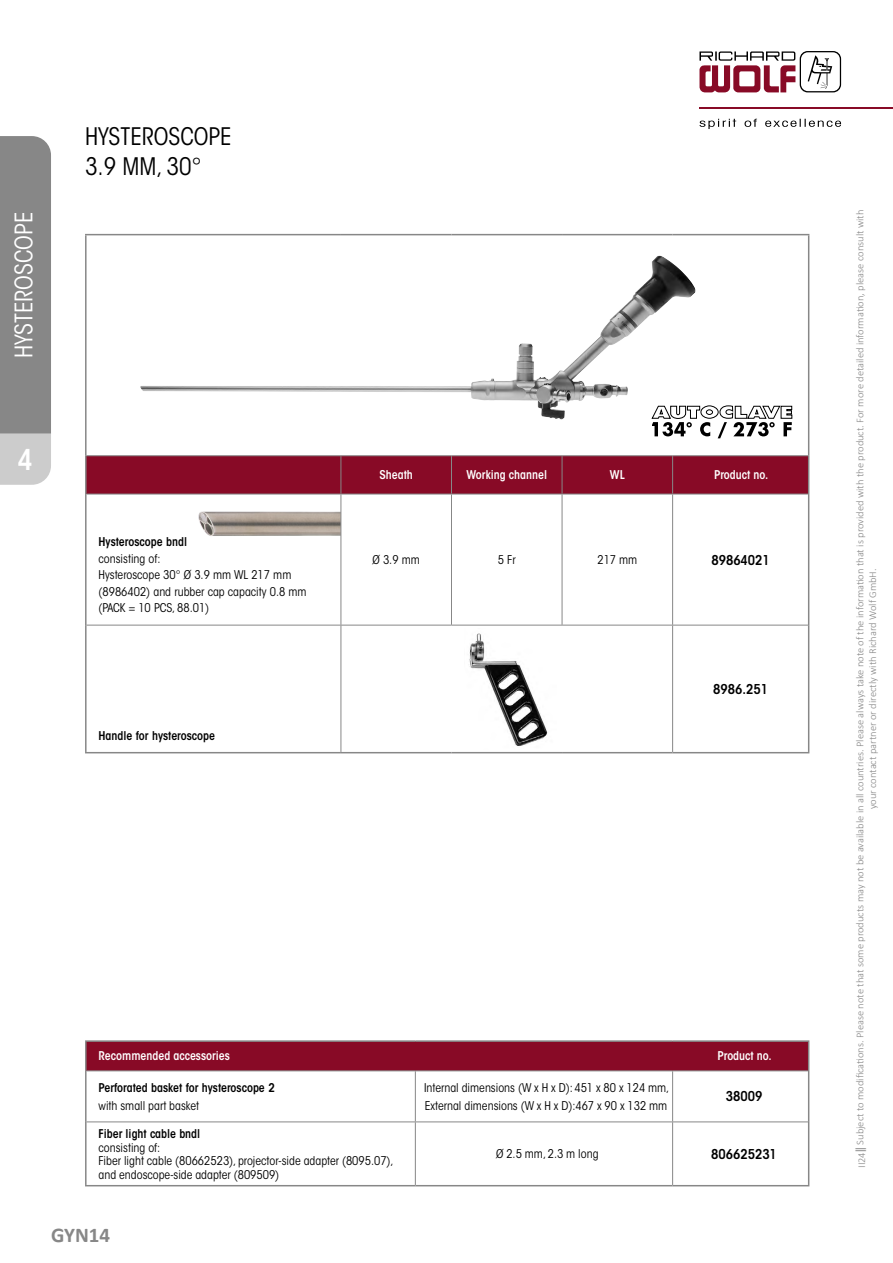
<style>
.page{position:relative;width:893px;height:1263px;background:#fff}
.page>*{position:absolute;margin:0;border:0;box-sizing:border-box;transform-origin:0 0}
.t1{font:600 condensed 28.5px "ITC Avant Garde Std";color:#fff}
.t2{font:condensed 24px/30px "ITC Avant Garde Std";color:#000}
.t3{font:condensed 24px "ITC Avant Garde Std";color:#fff}
.t4{font:700 21px "Calibri";color:#878787}
.t5{font:600 condensed 13.5px "ITC Avant Garde Std";color:#000}
.t6{font:condensed 12px/16.5px "ITC Avant Garde Std";color:#000}
.t7{font:600 condensed 12px "ITC Avant Garde Std";color:#000}
.t8{font:600 condensed 12px "ITC Avant Garde Std";color:#fff}
.t9{font:300 10.5px/12.6px "Calibri";color:#878787;text-align:center}
.s1{font-family:"Adobe Garamond Pro";font-weight:700}
</style>
<div class="page">
<svg style="left:699px;top:119px;width:142px;height:10px"></svg>
<svg style="left:699px;top:51px;width:142px;height:41px"></svg>
<hr style="left:699px;top:107px;width:194px;height:2px;background:#880a26">
<svg style="left:0;top:136px;width:51px;height:349px;background:#929292"></svg>
<img style="left:198px;top:511px;width:143px;height:27px">
<div style="left:87px;top:456px;width:721px;height:38px;background:#880a26"></div>
<hr style="left:808px;top:235px;width:1px;height:221px;background:#878787">
<hr style="left:87px;top:455px;width:254px;height:1px;background:#878787">
<hr style="left:341px;top:455px;width:110px;height:1px;background:#878787">
<hr style="left:341px;top:456px;width:1px;height:38px;background:#878787">
<hr style="left:451px;top:455px;width:111px;height:1px;background:#878787">
<hr style="left:451px;top:456px;width:1px;height:38px;background:#878787">
<hr style="left:562px;top:455px;width:111px;height:1px;background:#878787">
<hr style="left:562px;top:456px;width:1px;height:38px;background:#878787">
<hr style="left:673px;top:455px;width:135px;height:1px;background:#878787">
<hr style="left:672px;top:456px;width:1px;height:38px;background:#878787">
<hr style="left:87px;top:494px;width:254px;height:1px;background:#878787">
<hr style="left:87px;top:625px;width:254px;height:1px;background:#878787">
<hr style="left:341px;top:494px;width:110px;height:1px;background:#878787">
<hr style="left:451px;top:494px;width:111px;height:1px;background:#878787">
<hr style="left:562px;top:494px;width:111px;height:1px;background:#878787">
<hr style="left:341px;top:625px;width:110px;height:1px;background:#878787">
<hr style="left:451px;top:625px;width:111px;height:1px;background:#878787">
<hr style="left:562px;top:625px;width:111px;height:1px;background:#878787">
<hr style="left:341px;top:494px;width:1px;height:131px;background:#878787">
<hr style="left:451px;top:494px;width:1px;height:131px;background:#878787">
<hr style="left:562px;top:494px;width:1px;height:131px;background:#878787">
<hr style="left:341px;top:625px;width:1px;height:127px;background:#878787">
<hr style="left:672px;top:494px;width:1px;height:131px;background:#878787">
<hr style="left:672px;top:625px;width:1px;height:127px;background:#878787">
<hr style="left:673px;top:494px;width:135px;height:1px;background:#878787">
<hr style="left:673px;top:625px;width:135px;height:1px;background:#878787">
<hr style="left:85px;top:234px;width:256px;height:1px;background:#878787">
<hr style="left:85px;top:235px;width:2px;height:221px;background:#878787">
<hr style="left:341px;top:234px;width:110px;height:1px;background:#878787">
<hr style="left:451px;top:234px;width:111px;height:1px;background:#878787">
<hr style="left:562px;top:234px;width:111px;height:1px;background:#878787">
<hr style="left:673px;top:234px;width:136px;height:1px;background:#878787">
<hr style="left:85px;top:456px;width:2px;height:38px;background:#878787">
<hr style="left:808px;top:456px;width:1px;height:38px;background:#878787">
<hr style="left:85px;top:494px;width:2px;height:131px;background:#878787">
<hr style="left:808px;top:494px;width:1px;height:131px;background:#878787">
<hr style="left:85px;top:625px;width:2px;height:127px;background:#878787">
<hr style="left:808px;top:625px;width:1px;height:127px;background:#878787">
<hr style="left:85px;top:752px;width:256px;height:1px;background:#878787">
<hr style="left:341px;top:752px;width:110px;height:1px;background:#878787">
<hr style="left:451px;top:752px;width:111px;height:1px;background:#878787">
<hr style="left:562px;top:752px;width:111px;height:1px;background:#878787">
<hr style="left:673px;top:752px;width:136px;height:1px;background:#878787">
<img style="left:469px;top:633px;width:79px;height:113px">
<hr style="left:415px;top:1071px;width:1px;height:50px;background:#878787">
<hr style="left:672px;top:1071px;width:1px;height:50px;background:#878787">
<hr style="left:87px;top:1121px;width:328px;height:1px;background:#878787">
<hr style="left:415px;top:1121px;width:258px;height:1px;background:#878787">
<hr style="left:415px;top:1122px;width:1px;height:63px;background:#878787">
<hr style="left:673px;top:1121px;width:135px;height:1px;background:#878787">
<hr style="left:672px;top:1122px;width:1px;height:63px;background:#878787">
<hr style="left:85px;top:1040px;width:330px;height:2px;background:#878787">
<hr style="left:85px;top:1042px;width:2px;height:29px;background:#878787">
<hr style="left:415px;top:1040px;width:258px;height:2px;background:#878787">
<hr style="left:673px;top:1040px;width:136px;height:2px;background:#878787">
<div style="left:86px;top:1041px;width:723px;height:30px;background:#880a26"></div>
<hr style="left:85px;top:1071px;width:2px;height:51px;background:#878787">
<hr style="left:808px;top:1071px;width:1px;height:51px;background:#878787">
<hr style="left:85px;top:1122px;width:2px;height:63px;background:#878787">
<hr style="left:808px;top:1122px;width:1px;height:63px;background:#878787">
<hr style="left:85px;top:1185px;width:330px;height:1px;background:#878787">
<hr style="left:415px;top:1185px;width:258px;height:1px;background:#878787">
<hr style="left:673px;top:1185px;width:136px;height:1px;background:#878787">
<img style="left:140px;top:256px;width:517px;height:164px">
<div style="left:652px;top:402px;width:140px;height:37px;background:linear-gradient(to right,#fff,#fff)"></div>
<svg style="left:652px;top:406px;width:140px;height:32px"></svg>
<h2 class="t3" style="left:9px;top:358px;width:148px;rotate:-90deg">HYSTEROSCOPE</h2>
<h1 class="t1" style="left:17px;top:442px;width:17px">4</h1>
<h2 class="t2" style="left:85px;top:122px;width:148px">HYSTEROSCOPE<br>3.9 MM, 30°</h2>
<p class="t8" style="left:379px;top:467px;width:35px">Sheath</p>
<p class="t8" style="left:466px;top:467px;width:82px">Working channel</p>
<p class="t8" style="left:610px;top:467px;width:16px">WL</p>
<p class="t8" style="left:714px;top:467px;width:56px">Product no.</p>
<p class="t7" style="left:99px;top:534px;width:90px">Hysteroscope bndl</p>
<p class="t6" style="left:99px;top:550px;width:210px">consisting of:<br>Hysteroscope 30° Ø 3.9 mm WL 217 mm (8986402) and rubber cap capacity 0.8 mm (PACK = 10 PCS, 88.01)</p>
<p class="t6" style="left:372px;top:551px;width:49px">Ø 3.9 mm</p>
<p class="t6" style="left:498px;top:551px;width:19px">5 Fr</p>
<p class="t6" style="left:597px;top:551px;width:41px">217 mm</p>
<p class="t5" style="left:711px;top:551px;width:60px">89864021</p>
<p class="t7" style="left:99px;top:728px;width:118px">Handle for hysteroscope</p>
<p class="t5" style="left:713px;top:680px;width:56px">8986.251</p>
<p class="t8" style="left:99px;top:1048px;width:133px">Recommended accessories</p>
<p class="t8" style="left:717px;top:1048px;width:56px">Product no.</p>
<p class="t7" style="left:99px;top:1080px;width:178px">Perforated basket for hysteroscope 2</p>
<p class="t6" style="left:99px;top:1097px;width:102px">with small part basket</p>
<p class="t6" style="left:424px;top:1078px;width:247px;line-height:18px">Internal dimensions (W x H x D): 451 x 80 x 124 mm,<br>External dimensions (W x H x D):467 x 90 x 132 mm</p>
<p class="t5" style="left:726px;top:1088px;width:38px">38009</p>
<p class="t7" style="left:99px;top:1126px;width:103px">Fiber light cable bndl</p>
<p class="t6" style="left:99px;top:1140px;width:297px;line-height:13.5px">consisting of:<br>Fiber light cable (80662523), projector-side adapter (8095.07), and endoscope-side adapter (809509)</p>
<p class="t6" style="left:496px;top:1146px;width:104px">Ø 2.5 mm, 2.3 m long</p>
<p class="t5" style="left:711px;top:1145px;width:67px">806625231</p>
<h3 class="t4" style="left:51px;top:1220px;width:61px">GYN14</h3>
<p class="t9" style="left:854px;top:1168px;width:960px;rotate:-90deg">II24<span class="s1">||</span> Subject to modifications. Please note that some products may not be available in all countries. Please always take note of the information that is provided with the product. For more detailed information, please consult with your contact partner or directly with Richard Wolf GmbH.</p>
</div>
